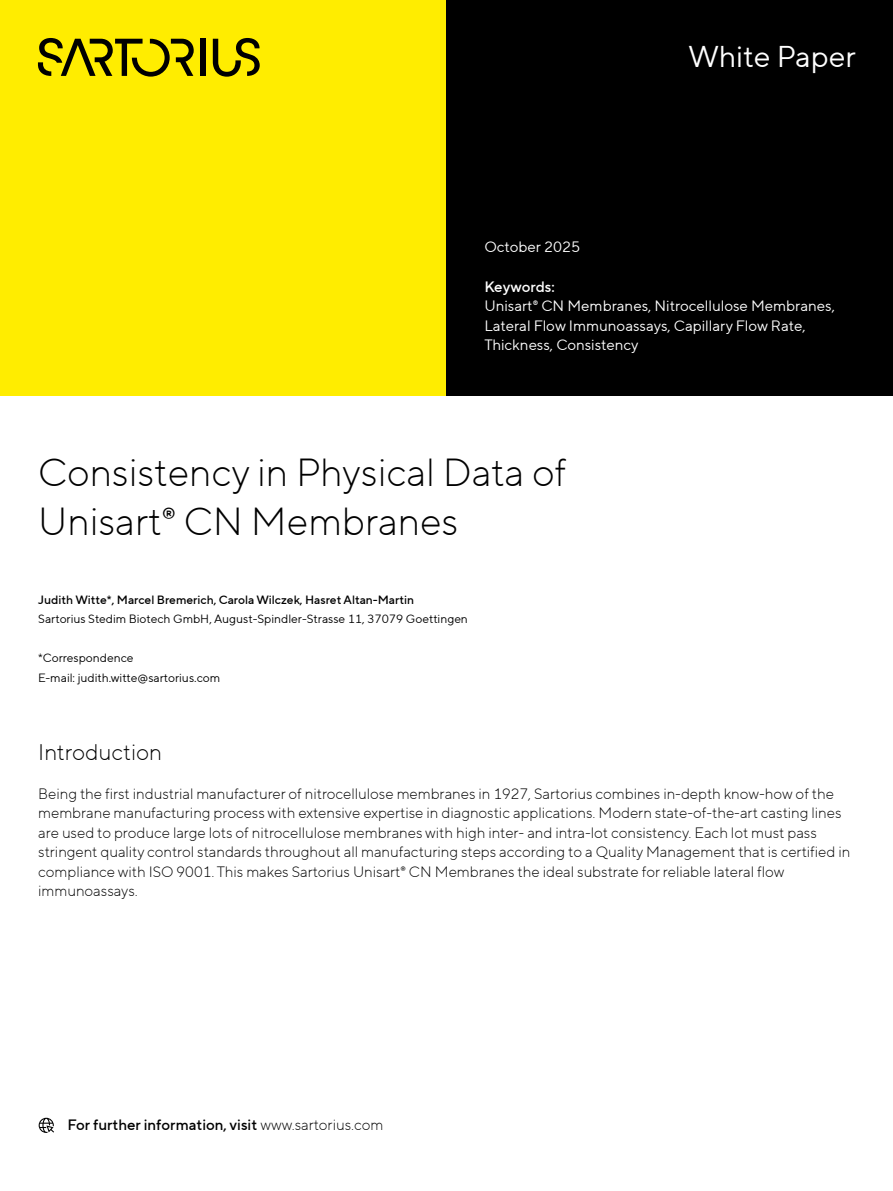
<style>
.page{position:relative;width:893px;height:1191px;background:#fff}
.page>*{position:absolute;margin:0;border:0;box-sizing:border-box;transform-origin:0 0}
.t1{font:300 39px/48.8px "TT Norms Pro";color:#000}
.t2{font:30px "TT Norms Pro";color:#fff}
.t3{font:300 22.5px "TT Norms Pro";color:#000}
.t4{font:300 15px/19.5px "TT Norms Pro";color:#000}
.t5{font:15px/19.5px "TT Norms Pro";color:#fff}
.t6{font:500 15px "TT Norms Pro";color:#000}
.t7{font:500 15px "TT Norms Pro";color:#fff}
.t8{font:12px/19.5px "TT Norms Pro";color:#000}
.t9{font:500 12px "TT Norms Pro";color:#000}
.s1{font-weight:300}
</style>
<div class="page">
<div style="left:0;top:0;width:446px;height:395px;background:#ffed00"></div>
<div style="left:446px;top:0;width:447px;height:395px;background:#000"></div>
<div style="left:200px;top:39px;width:5px;height:37px;background:#000"></div>
<svg style="left:213px;top:38px;width:47px;height:39px"></svg>
<svg style="left:38px;top:38px;width:156px;height:39px"></svg>
<svg style="left:39px;top:1117px;width:15px;height:16px"></svg>
<h2 class="t2" style="left:688px;top:35px;width:169px">White Paper</h2>
<p class="t5" style="left:484px;top:237px;width:97px">October 2025</p>
<p class="t7" style="left:484px;top:275px;width:72px">Keywords:</p>
<p class="t5" style="left:484px;top:295px;width:352px">Unisart® CN Membranes, Nitrocellulose Membranes,<br>Lateral Flow Immunoassays, Capillary Flow Rate,<br>Thickness, Consistency</p>
<h1 class="t1" style="left:38px;top:446px;width:530px">Consistency in Physical Data of<br>Unisart® CN Membranes</h1>
<p class="t9" style="left:38px;top:590px;width:377px">Judith Witte*, Marcel Bremerich, Carola Wilczek, Hasret Altan-Martin</p>
<p class="t8" style="left:38px;top:608px;width:431px">Sartorius Stedim Biotech GmbH, August-Spindler-Strasse 11, 37079 Goettingen</p>
<p class="t8" style="left:38px;top:647px;width:183px">*Correspondence<br>E-mail: judith.witte@sartorius.com</p>
<h3 class="t3" style="left:38px;top:735px;width:125px">Introduction</h3>
<p class="t4" style="left:38px;top:783px;width:813px">Being the first industrial manufacturer of nitrocellulose membranes in 1927, Sartorius combines in-depth know-how of the membrane manufacturing process with extensive expertise in diagnostic applications. Modern state-of-the-art casting lines are used to produce large lots of nitrocellulose membranes with high inter- and intra-lot consistency. Each lot must pass stringent quality control standards throughout all manufacturing steps according to a Quality Management that is certified in compliance with ISO 9001. This makes Sartorius Unisart® CN Membranes the ideal substrate for reliable lateral flow immunoassays.</p>
<p class="t6" style="left:68px;top:1114px;width:317px">For further information, visit <span class="s1">www.sartorius.com</span></p>
</div>
